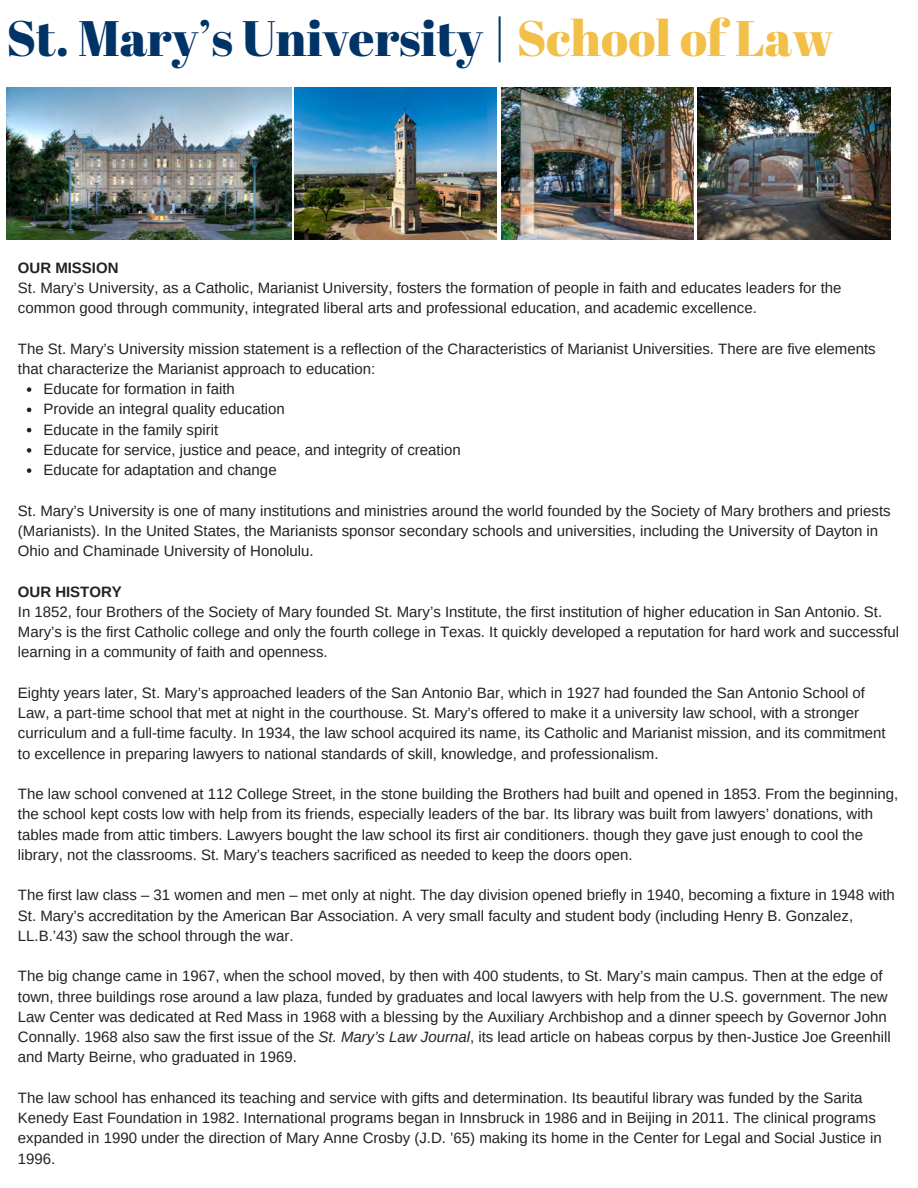
<style>
.page{position:relative;width:918px;height:1188px;background:#fff}
.page>*{position:absolute;margin:0;border:0;box-sizing:border-box;transform-origin:0 0}
.t1{font:49.8px "Abril Fatface";color:#036}
.t2{font:15px/20.2px "Arimo";color:#222}
.t3{font:700 15px "Arimo";color:#222}
.s1{color:#f2bf49}
.s2{font-style:italic}
</style>
<div class="page">
<svg style="left:27px;top:387px;width:4px;height:5px"></svg>
<svg style="left:27px;top:408px;width:4px;height:4px"></svg>
<svg style="left:27px;top:428px;width:4px;height:4px"></svg>
<svg style="left:27px;top:448px;width:4px;height:5px"></svg>
<svg style="left:27px;top:468px;width:4px;height:5px"></svg>
<img style="left:6px;top:87px;width:285px;height:152px">
<img style="left:295px;top:87px;width:202px;height:152px">
<img style="left:501px;top:87px;width:193px;height:152px">
<img style="left:698px;top:87px;width:192px;height:152px">
<p class="t1" style="left:6px;top:3px;width:829px">St. Mary’s University | <span class="s1">School of Law</span></p>
<p class="t3" style="left:18px;top:259px;width:102px">OUR MISSION</p>
<p class="t2" style="left:18px;top:278px;width:825px">St. Mary’s University, as a Catholic, Marianist University, fosters the formation of people in faith and educates leaders for the common good through community, integrated liberal arts and professional education, and academic excellence.</p>
<p class="t2" style="left:18px;top:338px;width:859px">The St. Mary’s University mission statement is a reflection of the Characteristics of Marianist Universities. There are five elements that characterize the Marianist approach to education:</p>
<p class="t2" style="left:43px;top:379px;width:193px">Educate for formation in faith</p>
<p class="t2" style="left:43px;top:399px;width:243px">Provide an integral quality education</p>
<p class="t2" style="left:43px;top:419px;width:176px">Educate in the family spirit</p>
<p class="t2" style="left:43px;top:440px;width:419px">Educate for service, justice and peace, and integrity of creation</p>
<p class="t2" style="left:43px;top:460px;width:235px">Educate for adaptation and change</p>
<p class="t2" style="left:18px;top:500px;width:874px">St. Mary’s University is one of many institutions and ministries around the world founded by the Society of Mary brothers and priests (Marianists). In the United States, the Marianists sponsor secondary schools and universities, including the University of Dayton in<br>Ohio and Chaminade University of Honolulu.</p>
<p class="t3" style="left:18px;top:583px;width:106px">OUR HISTORY</p>
<p class="t2" style="left:18px;top:602px;width:883px">In 1852, four Brothers of the Society of Mary founded St. Mary’s Institute, the first institution of higher education in San Antonio. St.<br>Mary’s is the first Catholic college and only the fourth college in Texas. It quickly developed a reputation for hard work and successful learning in a community of faith and openness.</p>
<p class="t2" style="left:18px;top:683px;width:869px">Eighty years later, St. Mary’s approached leaders of the San Antonio Bar, which in 1927 had founded the San Antonio School of Law, a part-time school that met at night in the courthouse. St. Mary’s offered to make it a university law school, with a stronger curriculum and a full-time faculty. In 1934, the law school acquired its name, its Catholic and Marianist mission, and its commitment to excellence in preparing lawyers to national standards of skill, knowledge, and professionalism.</p>
<p class="t2" style="left:18px;top:784px;width:882px">The law school convened at 112 College Street, in the stone building the Brothers had built and opened in 1853. From the beginning, the school kept costs low with help from its friends, especially leaders of the bar. Its library was built from lawyers’ donations, with tables made from attic timbers. Lawyers bought the law school its first air conditioners. though they gave just enough to cool the library, not the classrooms. St. Mary’s teachers sacrificed as needed to keep the doors open.</p>
<p class="t2" style="left:18px;top:885px;width:879px">The first law class – 31 women and men – met only at night. The day division opened briefly in 1940, becoming a fixture in 1948 with<br>St. Mary’s accreditation by the American Bar Association. A very small faculty and student body (including Henry B. Gonzalez,<br>LL.B.’43) saw the school through the war.</p>
<p class="t2" style="left:18px;top:966px;width:874px">The big change came in 1967, when the school moved, by then with 400 students, to St. Mary’s main campus. Then at the edge of town, three buildings rose around a law plaza, funded by graduates and local lawyers with help from the U.S. government. The new Law Center was dedicated at Red Mass in 1968 with a blessing by the Auxiliary Archbishop and a dinner speech by Governor John Connally. 1968 also saw the first issue of the <span class="s2">St. Mary’s Law Journal</span>, its lead article on habeas corpus by then-Justice Joe Greenhill and Marty Beirne, who graduated in 1969.</p>
<p class="t2" style="left:18px;top:1088px;width:865px">The law school has enhanced its teaching and service with gifts and determination. Its beautiful library was funded by the Sarita Kenedy East Foundation in 1982. International programs began in Innsbruck in 1986 and in Beijing in 2011. The clinical programs expanded in 1990 under the direction of Mary Anne Crosby (J.D. ’65) making its home in the Center for Legal and Social Justice in 1996.</p>
</div>
